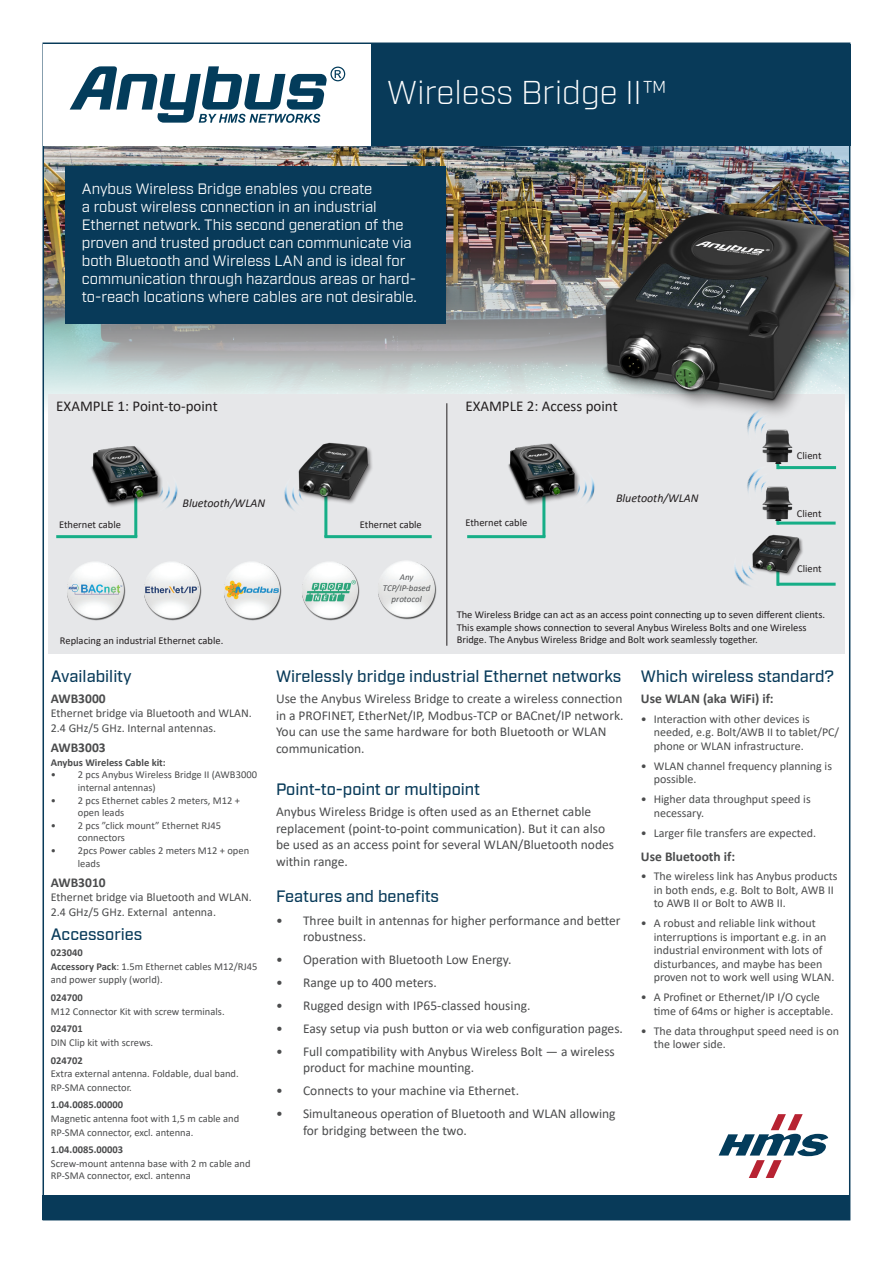
<style>
.page{position:relative;width:893px;height:1263px;background:#fff}
.page>*{position:absolute;margin:0;border:0;box-sizing:border-box;transform-origin:0 0}
.t1{font:300 33px "Industry";color:#fff}
.t2{font:500 16.5px "Industry";color:#083a59}
.t3{font:15px/18px "Industry";color:#fff}
.t4{font:15px "Calibri";color:#231f20}
.t5{font:13.5px/16.5px "Calibri";color:#4b4c4d}
.t6{font:700 13.5px "Calibri";color:#4b4c4d}
.t7{font:12px/13.5px "Calibri";color:#4b4c4d}
.t8{font:italic 12px "Calibri";color:#231f20}
.t9{font:10.5px/13.5px "Calibri";color:#4b4c4d}
.t10{font:10.5px/12.6px "Calibri";color:#231f20}
.t11{font:700 10.5px "Calibri";color:#4b4c4d}
.t12{font:italic 9px/10.8px "Calibri";color:#545557;text-align:center}
.s1{font-weight:700}
</style>
<div class="page">
<img style="left:46px;top:145px;width:801px;height:262px">
<div style="left:43px;top:1195px;width:807px;height:24px;background:#083a59"></div>
<div style="left:371px;top:44px;width:479px;height:101px;background:#083a59"></div>
<svg style="left:70px;top:66px;width:275px;height:57px"></svg>
<svg style="left:719px;top:1114px;width:109px;height:64px"></svg>
<div style="left:65px;top:166px;width:380px;height:157px;background:#083a59"></div>
<div style="left:48px;top:394px;width:797px;height:259px;background:#e6e7e9"></div>
<hr style="left:56px;top:535px;width:81px;height:3px;background:#16ae87">
<hr style="left:134px;top:470px;width:3px;height:67px;background:#16ae87">
<hr style="left:446px;top:403px;width:1px;height:243px;background:#231f20">
<hr style="left:324px;top:535px;width:108px;height:3px;background:#16ae87">
<hr style="left:324px;top:470px;width:3px;height:67px;background:#16ae87">
<svg style="left:172px;top:485px;width:6px;height:19px"></svg>
<svg style="left:284px;top:486px;width:11px;height:24px"></svg>
<hr style="left:467px;top:535px;width:78px;height:3px;background:#16ae87">
<hr style="left:542px;top:470px;width:3px;height:67px;background:#16ae87">
<svg style="left:589px;top:478px;width:6px;height:23px"></svg>
<hr style="left:776px;top:505px;width:3px;height:20px;background:#16ae87">
<hr style="left:776px;top:566px;width:3px;height:20px;background:#16ae87">
<hr style="left:777px;top:583px;width:59px;height:3px;background:#16ae87">
<hr style="left:777px;top:522px;width:59px;height:3px;background:#16ae87">
<hr style="left:778px;top:466px;width:58px;height:3px;background:#16ae87">
<svg style="left:747px;top:422px;width:19px;height:12px"></svg>
<svg style="left:747px;top:463px;width:33px;height:30px"></svg>
<svg style="left:734px;top:565px;width:19px;height:21px"></svg>
<img style="left:302px;top:562px;width:58px;height:59px">
<img style="left:224px;top:562px;width:58px;height:59px">
<img style="left:67px;top:562px;width:59px;height:59px">
<img style="left:144px;top:562px;width:58px;height:59px">
<div style="left:297px;top:443px;width:77px;height:63px;background:#e6e7e9"></div>
<img style="left:295px;top:442px;width:77px;height:62px">
<img style="left:91px;top:446px;width:81px;height:66px">
<img style="left:508px;top:443px;width:81px;height:67px">
<img style="left:760px;top:426px;width:33px;height:37px">
<img style="left:760px;top:483px;width:33px;height:37px">
<div style="left:601px;top:210px;width:257px;height:212px;background:#231f20;opacity:.5"></div>
<img style="left:593px;top:208px;width:259px;height:207px">
<img style="left:378px;top:561px;width:59px;height:59px">
<div style="left:752px;top:535px;width:52px;height:42px;background:#231f20;opacity:.5"></div>
<img style="left:751px;top:534px;width:51px;height:42px">
<p class="t1" style="left:387px;top:73px;width:281px">Wireless Bridge II™</p>
<p class="t3" style="left:82px;top:180px;width:336px">Anybus Wireless Bridge enables you create<br>a robust wireless connection in an industrial Ethernet network. This second generation of the proven and trusted product can communicate via both Bluetooth and Wireless LAN and is ideal for communication through hazardous areas or hard&shy;to-reach locations where cables are not desirable.</p>
<p class="t4" style="left:56px;top:396px;width:163px">EXAMPLE 1: Point-to-point</p>
<p class="t4" style="left:465px;top:396px;width:154px">EXAMPLE 2: Access point</p>
<p class="t8" style="left:182px;top:494px;width:84px">Bluetooth/WLAN</p>
<p class="t8" style="left:616px;top:490px;width:84px">Bluetooth/WLAN</p>
<p class="t10" style="left:59px;top:518px;width:64px">Ethernet cable</p>
<p class="t10" style="left:360px;top:518px;width:64px">Ethernet cable</p>
<p class="t10" style="left:465px;top:515px;width:64px">Ethernet cable</p>
<p class="t12" style="left:383px;top:571px;width:49px">Any<br>TCP/IP-based protocol</p>
<p class="t10" style="left:797px;top:449px;width:26px">Client</p>
<p class="t10" style="left:797px;top:507px;width:26px">Client</p>
<p class="t10" style="left:797px;top:562px;width:26px">Client</p>
<p class="t10" style="left:60px;top:634px;width:165px">Replacing an industrial Ethernet cable.</p>
<p class="t2" style="left:51px;top:666px;width:82px">Availability</p>
<p class="t6" style="left:51px;top:689px;width:56px">AWB3000</p>
<p class="t7" style="left:51px;top:706px;width:203px;line-height:14.4px">Ethernet bridge via Bluetooth and WLAN.<br>2.4 GHz/5 GHz. Internal antennas.</p>
<p class="t6" style="left:51px;top:738px;width:56px">AWB3003</p>
<p class="t11" style="left:51px;top:755px;width:117px">Anybus Wireless Cable kit:</p>
<p class="t9" style="left:78px;top:768px;width:181px;line-height:12.6px;text-indent:-27px">• 2 pcs Anybus Wireless Bridge II (AWB3000 internal antennas)</p>
<p class="t9" style="left:78px;top:793px;width:164px;line-height:12.6px;text-indent:-27px">• 2 pcs Ethernet cables 2 meters, M12 + open leads</p>
<p class="t9" style="left:78px;top:819px;width:145px;line-height:12.6px;text-indent:-27px">• 2 pcs ”click mount” Ethernet RJ45 connectors</p>
<p class="t9" style="left:78px;top:844px;width:173px;line-height:12.6px;text-indent:-27px">• 2pcs Power cables 2 meters M12 + open leads</p>
<p class="t6" style="left:51px;top:873px;width:56px">AWB3010</p>
<p class="t7" style="left:51px;top:890px;width:203px;line-height:14.4px">Ethernet bridge via Bluetooth and WLAN.<br>2.4 GHz/5 GHz. External antenna.</p>
<p class="t2" style="left:51px;top:924px;width:93px">Accessories</p>
<p class="t9" style="left:51px;top:946px;width:208px"><span class="s1">023040<br>Accessory Pack</span>: 1.5m Ethernet cables M12/RJ45 and power supply (world).</p>
<p class="t9" style="left:51px;top:991px;width:175px"><span class="s1">024700<br></span>M12 Connector Kit with screw terminals.</p>
<p class="t9" style="left:51px;top:1022px;width:104px"><span class="s1">024701<br></span>DIN Clip kit with screws.</p>
<p class="t9" style="left:51px;top:1053px;width:189px"><span class="s1">024702<br></span>Extra external antenna. Foldable, dual band.<br>RP-SMA connector.</p>
<p class="t9" style="left:51px;top:1098px;width:190px"><span class="s1">1.04.0085.00000<br></span>Magnetic antenna foot with 1,5 m cable and<br>RP-SMA connector, excl. antenna.</p>
<p class="t9" style="left:51px;top:1143px;width:201px;line-height:13px"><span class="s1">1.04.0085.00003<br></span>Screw-mount antenna base with 2 m cable and<br>RP-SMA connector, excl. antenna</p>
<p class="t10" style="left:457px;top:608px;width:370px">The Wireless Bridge can act as an access point connecting up to seven different clients.<br>This example shows connection to several Anybus Wireless Bolts and one Wireless<br>Bridge. The Anybus Wireless Bridge and Bolt work seamlessly together.</p>
<p class="t2" style="left:276px;top:666px;width:347px">Wirelessly bridge industrial Ethernet networks</p>
<p class="t5" style="left:276px;top:690px;width:349px">Use the Anybus Wireless Bridge to create a wireless connection in a PROFINET, EtherNet/IP, Modbus-TCP or BACnet/IP network.<br>You can use the same hardware for both Bluetooth or WLAN communication.</p>
<p class="t2" style="left:276px;top:780px;width:206px">Point-to-point or multipoint</p>
<p class="t5" style="left:276px;top:803px;width:340px">Anybus Wireless Bridge is often used as an Ethernet cable replacement (point-to-point communication). But it can also be used as an access point for several WLAN/Bluetooth nodes within range.</p>
<p class="t2" style="left:276px;top:886px;width:165px">Features and benefits</p>
<p class="t5" style="left:303px;top:912px;width:319px;text-indent:-27px">• Three built in antennas for higher performance and better robustness.</p>
<p class="t5" style="left:276px;top:951px;width:237px">• Operation with Bluetooth Low Energy.</p>
<p class="t5" style="left:276px;top:974px;width:162px">• Range up to 400 meters.</p>
<p class="t5" style="left:276px;top:997px;width:256px">• Rugged design with IP65-classed housing.</p>
<p class="t5" style="left:276px;top:1020px;width:348px">• Easy setup via push button or via web configuration pages.</p>
<p class="t5" style="left:303px;top:1043px;width:313px;text-indent:-27px">• Full compatibility with Anybus Wireless Bolt — a wireless product for machine mounting.</p>
<p class="t5" style="left:276px;top:1082px;width:245px">• Connects to your machine via Ethernet.</p>
<p class="t5" style="left:303px;top:1105px;width:314px;text-indent:-27px">• Simultaneous operation of Bluetooth and WLAN allowing for bridging between the two.</p>
<p class="t2" style="left:641px;top:666px;width:194px">Which wireless standard?</p>
<p class="t6" style="left:641px;top:689px;width:134px">Use WLAN (aka WiFi) if:</p>
<p class="t7" style="left:654px;top:712px;width:187px;text-indent:-13px">• Interaction with other devices is needed, e.g. Bolt/AWB II to tablet/PC/ phone or WLAN infrastructure.</p>
<p class="t7" style="left:654px;top:759px;width:180px;text-indent:-13px">• WLAN channel frequency planning is possible.</p>
<p class="t7" style="left:654px;top:792px;width:158px;text-indent:-13px">• Higher data throughput speed is necessary.</p>
<p class="t7" style="left:641px;top:825px;width:177px">• Larger file transfers are expected.</p>
<p class="t6" style="left:641px;top:846px;width:96px">Use Bluetooth if:</p>
<p class="t7" style="left:654px;top:869px;width:185px;text-indent:-13px">• The wireless link has Anybus products in both ends, e.g. Bolt to Bolt, AWB II to AWB II or Bolt to AWB II.</p>
<p class="t7" style="left:654px;top:916px;width:182px;text-indent:-13px">• A robust and reliable link without interruptions is important e.g. in an industrial environment with lots of disturbances, and maybe has been proven not to work well using WLAN.</p>
<p class="t7" style="left:654px;top:990px;width:181px;text-indent:-13px">• A Profinet or Ethernet/IP I/O cycle time of 64ms or higher is acceptable.</p>
<p class="t7" style="left:654px;top:1023px;width:187px;text-indent:-13px">• The data throughput speed need is on the lower side.</p>
</div>
